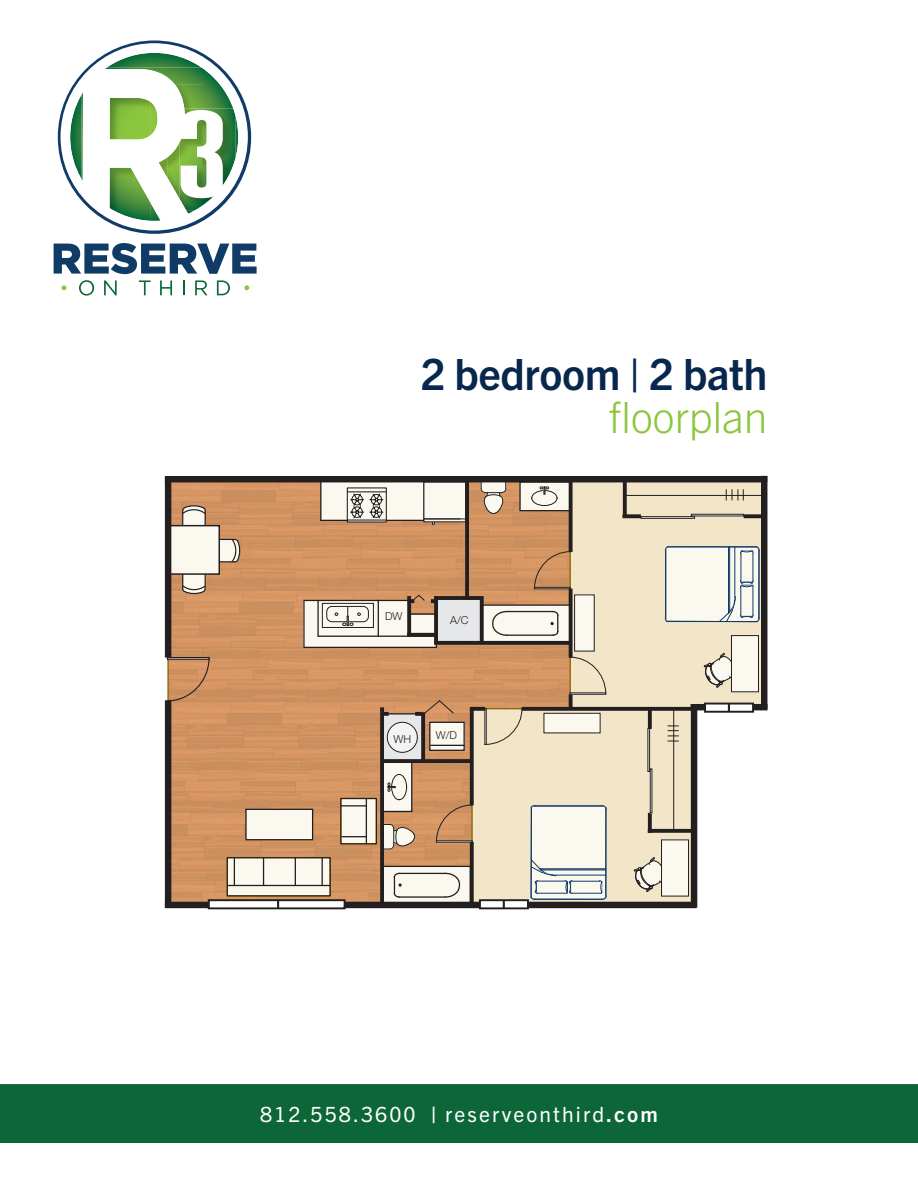
<style>
.page{position:relative;width:918px;height:1188px;background:#fff}
.page>*{position:absolute;margin:0;border:0;box-sizing:border-box;transform-origin:0 0}
.t1{font:700 43.2px "Trade Gothic Next LT Pro";letter-spacing:-.01em;color:#08274d}
.t2{font:300 43.2px "Trade Gothic Next LT Pro";letter-spacing:-.01em;color:#8bc63e}
.t3{font:21px "Trade Gothic Next LT Pro";letter-spacing:.1em;color:#fff}
.t4{font:300 10.95px "Helvetica Neue LT Std";color:#231f20}
.s1{font-weight:800}
.s2{font-weight:700}
</style>
<div class="page">
<svg style="left:58px;top:41px;width:193px;height:193px"></svg>
<svg style="left:54px;top:243px;width:203px;height:31px"></svg>
<svg style="left:79px;top:280px;width:15px;height:16px"></svg>
<svg style="left:104px;top:280px;width:13px;height:15px"></svg>
<svg style="left:139px;top:280px;width:12px;height:15px"></svg>
<svg style="left:160px;top:280px;width:12px;height:15px"></svg>
<svg style="left:183px;top:280px;width:1px;height:15px"></svg>
<svg style="left:195px;top:280px;width:12px;height:15px"></svg>
<svg style="left:217px;top:280px;width:13px;height:15px"></svg>
<svg style="left:244px;top:285px;width:5px;height:5px"></svg>
<svg style="left:62px;top:285px;width:4px;height:5px"></svg>
<div style="left:0;top:1084px;width:918px;height:59px;background:#0c6638"></div>
<img style="left:171px;top:792px;width:209px;height:110px">
<img style="left:171px;top:681px;width:202px;height:111px">
<img style="left:171px;top:569px;width:215px;height:112px">
<img style="left:171px;top:482px;width:197px;height:87px">
<img style="left:373px;top:680px;width:7px;height:112px">
<img style="left:386px;top:569px;width:183px;height:87px">
<img style="left:368px;top:482px;width:201px;height:87px">
<div style="left:571px;top:482px;width:190px;height:222px;background:#f3e5c7"></div>
<div style="left:436px;top:598px;width:46px;height:45px;background:#e6e7e9"></div>
<div style="left:321px;top:480px;width:114px;height:40px;background:#fbf8f0"></div>
<div style="left:304px;top:600px;width:105px;height:47px;background:#fbf8f0"></div>
<div style="left:403px;top:615px;width:33px;height:32px;background:#fbf8f0"></div>
<div style="left:520px;top:482px;width:50px;height:29px;background:#fbf8f0"></div>
<div style="left:519px;top:481px;width:52px;height:30px;border:1px solid #231f20"></div>
<div style="left:482px;top:605px;width:88px;height:37px;background:#fbf8f0"></div>
<div style="left:481px;top:604px;width:89px;height:39px;border:1px solid #231f20"></div>
<svg style="left:704px;top:653px;width:27px;height:35px"></svg>
<svg style="left:220px;top:538px;width:20px;height:26px"></svg>
<svg style="left:181px;top:575px;width:26px;height:19px"></svg>
<svg style="left:181px;top:505px;width:26px;height:20px"></svg>
<div style="left:170px;top:526px;width:49px;height:48px;background:#fbf8f0"></div>
<div style="left:169px;top:525px;width:51px;height:50px;border:1px solid #231f20"></div>
<svg style="left:480px;top:482px;width:27px;height:33px"></svg>
<svg style="left:664px;top:546px;width:96px;height:77px"></svg>
<div style="left:761px;top:476px;width:6px;height:233px;background:#231f20"></div>
<div style="left:691px;top:706px;width:6px;height:202px;background:#231f20"></div>
<div style="left:165px;top:700px;width:6px;height:208px;background:#231f20"></div>
<div style="left:165px;top:478px;width:6px;height:180px;background:#231f20"></div>
<div style="left:165px;top:902px;width:531px;height:6px;background:#231f20"></div>
<div style="left:691px;top:704px;width:77px;height:6px;background:#231f20"></div>
<svg style="left:465px;top:482px;width:4px;height:114px"></svg>
<svg style="left:569px;top:482px;width:4px;height:70px"></svg>
<svg style="left:623px;top:482px;width:4px;height:32px"></svg>
<svg style="left:569px;top:589px;width:4px;height:67px"></svg>
<svg style="left:480px;top:596px;width:4px;height:45px"></svg>
<svg style="left:434px;top:600px;width:4px;height:41px"></svg>
<svg style="left:407px;top:596px;width:4px;height:37px"></svg>
<svg style="left:434px;top:641px;width:137px;height:4px"></svg>
<svg style="left:622px;top:514px;width:19px;height:4px"></svg>
<svg style="left:744px;top:514px;width:17px;height:4px"></svg>
<svg style="left:434px;top:596px;width:48px;height:4px"></svg>
<hr style="left:407px;top:633px;width:30px;height:4px;background:#231f20">
<div style="left:209px;top:900px;width:136px;height:8px;background:#fff"></div>
<div style="left:208px;top:899px;width:138px;height:10px;border:2px solid #231f20"></div>
<svg style="left:277px;top:900px;width:2px;height:8px"></svg>
<div style="left:479px;top:899px;width:50px;height:10px;border:2px solid #231f20"></div>
<div style="left:705px;top:704px;width:48px;height:8px;background:#fff"></div>
<div style="left:704px;top:703px;width:50px;height:10px;border:2px solid #231f20"></div>
<svg style="left:728px;top:704px;width:2px;height:7px"></svg>
<svg style="left:534px;top:551px;width:37px;height:38px"></svg>
<svg style="left:166px;top:657px;width:44px;height:45px"></svg>
<div style="left:731px;top:636px;width:27px;height:56px;background:#fbf8f0"></div>
<div style="left:731px;top:635px;width:28px;height:57px;border:1px solid #231f20"></div>
<div style="left:575px;top:595px;width:19px;height:56px;background:#fbf8f0"></div>
<div style="left:574px;top:594px;width:21px;height:58px;border:1px solid #231f20"></div>
<div style="left:641px;top:516px;width:54px;height:3px;border:1px solid #231f20"></div>
<div style="left:691px;top:514px;width:53px;height:2px;border:1px solid #231f20"></div>
<hr style="left:626px;top:495px;width:136px;height:1px;background:#231f20">
<svg style="left:726px;top:489px;width:18px;height:11px"></svg>
<svg style="left:492px;top:610px;width:16px;height:26px"></svg>
<hr style="left:507px;top:635px;width:46px;height:1px;background:#231f20">
<hr style="left:507px;top:611px;width:46px;height:1px;background:#231f20">
<svg style="left:551px;top:610px;width:8px;height:26px"></svg>
<svg style="left:531px;top:486px;width:27px;height:20px"></svg>
<hr style="left:347px;top:491px;width:39px;height:1px;background:#231f20">
<div style="left:322px;top:603px;width:52px;height:25px;border:1px solid #231f20"></div>
<div style="left:326px;top:606px;width:43px;height:16px;border:1px solid #231f20;border-radius:5px"></div>
<svg style="left:335px;top:606px;width:26px;height:20px"></svg>
<hr style="left:304px;top:647px;width:133px;height:1px;background:#231f20">
<hr style="left:304px;top:600px;width:108px;height:1px;background:#231f20">
<svg style="left:431px;top:599px;width:6px;height:4px"></svg>
<hr style="left:318px;top:636px;width:119px;height:1px;background:#231f20">
<hr style="left:409px;top:613px;width:28px;height:2px;background:#231f20">
<svg style="left:321px;top:493px;width:82px;height:28px"></svg>
<hr style="left:320px;top:481px;width:1px;height:40px;background:#231f20">
<hr style="left:303px;top:600px;width:2px;height:48px;background:#231f20">
<hr style="left:317px;top:600px;width:2px;height:37px;background:#231f20">
<hr style="left:378px;top:600px;width:1px;height:37px;background:#231f20">
<hr style="left:408px;top:600px;width:2px;height:37px;background:#231f20">
<hr style="left:386px;top:520px;width:38px;height:1px;background:#231f20">
<svg style="left:380px;top:656px;width:314px;height:252px"></svg>
<svg style="left:409px;top:593px;width:16px;height:10px"></svg>
<div style="left:226px;top:857px;width:105px;height:40px;background:#fbf8f0;border:1px solid #c49608"></div>
<svg style="left:322px;top:859px;width:1px;height:26px"></svg>
<svg style="left:263px;top:859px;width:1px;height:26px"></svg>
<svg style="left:234px;top:859px;width:1px;height:26px"></svg>
<hr style="left:228px;top:885px;width:102px;height:1px;background:#231f20">
<div style="left:227px;top:857px;width:104px;height:40px;border:1px solid #231f20"></div>
<svg style="left:295px;top:858px;width:1px;height:27px"></svg>
<div style="left:340px;top:798px;width:37px;height:46px;background:#fbf8f0"></div>
<hr style="left:341px;top:805px;width:25px;height:2px;background:#231f20">
<svg style="left:342px;top:836px;width:24px;height:1px"></svg>
<hr style="left:366px;top:799px;width:1px;height:45px;background:#231f20">
<div style="left:340px;top:798px;width:37px;height:46px;border:1px solid #231f20"></div>
<div style="left:246px;top:809px;width:67px;height:31px;background:#fbf8f0"></div>
<div style="left:245px;top:809px;width:68px;height:31px;border:1px solid #231f20"></div>
<div style="left:424px;top:482px;width:42px;height:40px;background:#fbf8f0"></div>
<div style="left:423px;top:482px;width:43px;height:40px;border:1px solid #231f20"></div>
<hr style="left:424px;top:518px;width:41px;height:1px;background:#231f20">
<div style="left:165px;top:476px;width:602px;height:6px;background:#231f20"></div>
<h1 class="t1" style="left:421px;top:344px;width:348px">2 bedroom | 2 bath</h1>
<h1 class="t2" style="left:608px;top:387px;width:161px">floorplan</h1>
<p class="t4" style="left:385px;top:610px;width:19px">DW</p>
<p class="t4" style="left:450px;top:614px;width:20px">A/C</p>
<p class="t4" style="left:394px;top:732px;width:19px">WH</p>
<p class="t4" style="left:436px;top:728px;width:23px">W/D</p>
<p class="t3" style="left:260px;top:1099px;width:399px">812.558.3600 <span class="s1">|</span> reserveonthird<span class="s2">.com</span></p>
</div>
